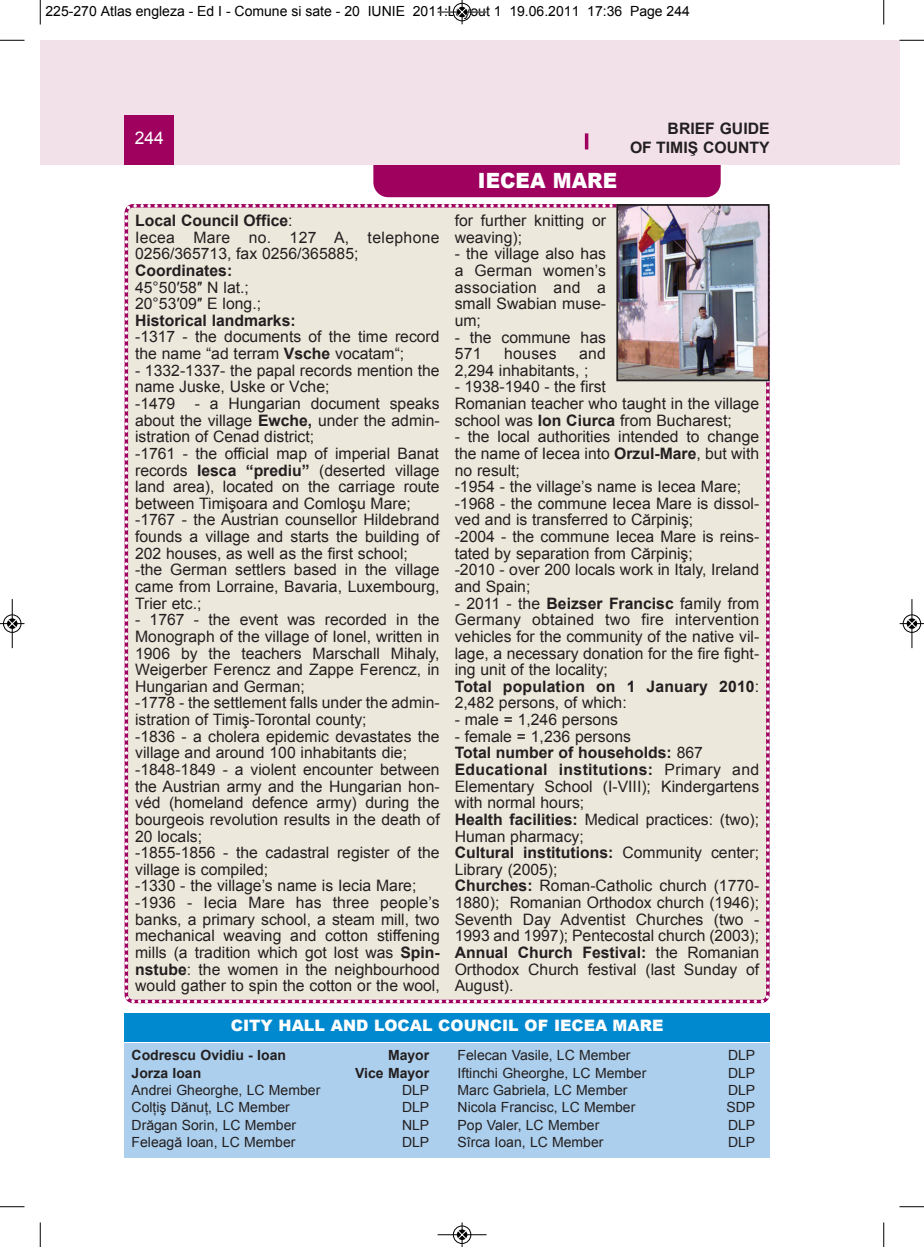
<style>
.page{position:relative;width:924px;height:1247px;background:#fff}
.page>*{position:absolute;margin:0;border:0;box-sizing:border-box;transform-origin:0 0}
.t1{font:900 21px "Arial";color:#fff;scale:.95 1}
.t2{font:17.5px "Arial";color:#fff}
.t3{font:15.75px/16.6px "Arial";color:#231f20}
.t4{font:700 15.75px/18.9px "Arial";color:#231f20;text-align:right}
.t5{font:900 15.75px "Arial";color:#fff}
.t6{font:14px "Arial";color:#231f20}
.t7{font:14px "Arial";color:#000}
.t8{font:700 14px "Arial";color:#231f20}
.s1{font-weight:700}
</style>
<div class="page">
<div style="left:373px;top:134px;width:348px;height:63px;background:#9e015e;border-radius:15px"></div>
<div style="left:40px;top:40px;width:844px;height:124px;background:#f3e1e9"></div>
<div style="left:125px;top:115px;width:49px;height:49px;background:#9e015e"></div>
<hr style="left:585px;top:133px;width:3px;height:16px;background:#9e015e">
<div style="left:884px;top:40px;width:15px;height:124px;background:#f3e1e9"></div>
<div style="left:124px;top:204px;width:646px;height:800px;background:#ece9dc"></div>
<svg style="left:131px;top:999px;width:4px;height:4px"></svg>
<div style="left:125px;top:1042px;width:644px;height:114px;background:#accfed"></div>
<div style="left:125px;top:1013px;width:644px;height:28px;background:#0089cf"></div>
<img style="left:619px;top:207px;width:147px;height:171px">
<div style="left:616px;top:204px;width:153px;height:177px;border:2px solid #231f20"></div>
<svg style="left:40px;top:0;width:1px;height:24px"></svg>
<svg style="left:0;top:40px;width:24px;height:1px"></svg>
<svg style="left:883px;top:0;width:1px;height:24px"></svg>
<svg style="left:899px;top:40px;width:25px;height:1px"></svg>
<svg style="left:40px;top:1222px;width:1px;height:24px"></svg>
<svg style="left:0;top:1206px;width:24px;height:1px"></svg>
<svg style="left:883px;top:1222px;width:1px;height:24px"></svg>
<svg style="left:899px;top:1206px;width:25px;height:1px"></svg>
<hr style="left:438px;top:12px;width:48px;height:1px;background:#000">
<div style="left:453px;top:3px;width:18px;height:18px;border:1px solid #000;border-radius:50%"></div>
<svg style="left:458px;top:0;width:8px;height:24px"></svg>
<hr style="left:438px;top:1234px;width:48px;height:1px;background:#000">
<div style="left:453px;top:1225px;width:18px;height:18px;border:1px solid #000;border-radius:50%"></div>
<svg style="left:458px;top:1222px;width:8px;height:24px"></svg>
<div style="left:3px;top:614px;width:19px;height:19px;border:1px solid #fff;border-radius:50%"></div>
<hr style="left:12px;top:599px;width:1px;height:49px;background:#000">
<div style="left:3px;top:614px;width:18px;height:18px;border:1px solid #000;border-radius:50%"></div>
<svg style="left:0;top:619px;width:24px;height:9px"></svg>
<div style="left:902px;top:614px;width:19px;height:19px;border:1px solid #fff;border-radius:50%"></div>
<hr style="left:911px;top:599px;width:1px;height:49px;background:#000">
<div style="left:903px;top:614px;width:18px;height:18px;border:1px solid #000;border-radius:50%"></div>
<svg style="left:900px;top:619px;width:24px;height:9px"></svg>
<p class="t7" style="left:46px;top:3px;width:646px">225-270 Atlas engleza - Ed I - Comune si sate - 20 IUNIE 2011:Layout 1 19.06.2011 17:36 Page 244</p>
<p class="t2" style="left:135px;top:128px;width:31px">244</p>
<p class="t4" style="left:630px;top:119px;width:141px">BRIEF GUIDE<br>OF TIMIŞ COUNTY</p>
<h1 class="t1" style="left:478px;top:165px;width:148px">IECEA MARE</h1>
<p class="t3" style="left:135px;top:212px;width:306px"><span class="s1">Local Council Office</span>:<br>Iecea Mare no. 127 A, telephone<br>0256/365713, fax 0256/365885;</p>
<p class="t4" style="left:135px;top:261px;width:99px">Coordinates:</p>
<p class="t3" style="left:135px;top:279px;width:128px">45°50′58″ N lat.;<br>20°53′09″ E long.;</p>
<p class="t4" style="left:135px;top:311px;width:162px">Historical landmarks:</p>
<p class="t3" style="left:135px;top:329px;width:306px">-1317 - the documents of the time record the name “ad terram <span class="s1">Vsche</span> vocatam“;</p>
<p class="t3" style="left:135px;top:362px;width:306px">- 1332-1337- the papal records mention the name Juske, Uske or Vche;<br>-1479 - a Hungarian document speaks about the village <span class="s1">Ewche,</span> under the admin&shy;istration of Cenad district;<br>-1761 - the official map of imperial Banat records <span class="s1">Iesca “prediu”</span> (deserted village land area), located on the carriage route between Timişoara and Comloşu Mare; -1767 - the Austrian counsellor Hildebrand founds a village and starts the building of 202 houses, as well as the first school;<br>-the German settlers based in the village came from Lorraine, Bavaria, Luxembourg, Trier etc.;</p>
<p class="t3" style="left:135px;top:611px;width:306px">- 1767 - the event was recorded in the Monograph of the village of Ionel, written in 1906 by the teachers Marschall Mihaly, Weigerber Ferencz and Zappe Ferencz, in Hungarian and German;<br>-1778 - the settlement falls under the admin&shy;istration of Timiş-Torontal county;<br>-1836 - a cholera epidemic devastates the village and around 100 inhabitants die; -1848-1849 - a violent encounter between the Austrian army and the Hungarian hon&shy;véd (homeland defence army) during the bourgeois revolution results in the death of 20 locals;<br>-1855-1856 - the cadastral register of the village is compiled;<br>-1330 - the village’s name is Iecia Mare; -1936 - Iecia Mare has three people’s banks, a primary school, a steam mill, two mechanical weaving and cotton stiffening mills (a tradition which got lost was <span class="s1">Spin&shy;nstube</span>: the women in the neighbourhood would gather to spin the cotton or the wool,</p>
<p class="t3" style="left:455px;top:212px;width:153px">for further knitting or weaving);</p>
<p class="t3" style="left:455px;top:245px;width:153px;text-align:justify">- the village also has a German women’s association and a small Swabian muse&shy;um;</p>
<p class="t3" style="left:455px;top:329px;width:153px">- the commune has<br>571</p>
<p class="t3" style="left:455px;top:345px;width:153px;text-indent:124px">and<br>2,294 inhabitants, ;</p>
<p class="t3" style="left:455px;top:378px;width:306px">- 1938-1940 - the first<br>Romanian teacher who taught in the village school was <span class="s1">Ion Ciurca</span> from Bucharest;</p>
<p class="t3" style="left:455px;top:428px;width:306px">- the local authorities intended to change the name of Iecea into <span class="s1">Orzul-Mare</span>, but with no result;<br>-1954 - the village’s name is Iecea Mare; -1968 - the commune Iecea Mare is dissol&shy;ved and is transferred to Cărpiniş;<br>-2004 - the commune Iecea Mare is reins&shy;tated by separation from Cărpiniş;<br>-2010 - over 200 locals work in Italy, Ireland and Spain;</p>
<p class="t3" style="left:455px;top:595px;width:306px">- 2011 - the <span class="s1">Beizser Francisc</span> family from Germany obtained two fire intervention vehicles for the community of the native vil&shy;lage, a necessary donation for the fire fight&shy;ing unit of the locality;<br><span class="s1">Total population on 1 January 2010</span>:<br>2,482 persons, of which:</p>
<p class="t3" style="left:455px;top:711px;width:165px">- male = 1,246 persons</p>
<p class="t3" style="left:455px;top:728px;width:306px">- female = 1,236 persons<br><span class="s1">Total number of households:</span> 867<br><span class="s1">Educational institutions:</span> Primary and Elementary School (I-VIII); Kindergartens with normal hours;<br><span class="s1">Health facilities:</span> Medical practices: (two); Human pharmacy;<br><span class="s1">Cultural institutions:</span> Community center; Library (2005);<br><span class="s1">Churches:</span> Roman-Catholic church (1770- 1880); Romanian Orthodox church (1946); Seventh Day Adventist Churches (two - 1993 and 1997); Pentecostal church (2003); <span class="s1">Annual Church Festival:</span> the Romanian Orthodox Church festival (last Sunday of August).</p>
<p class="t3" style="left:504px;top:345px;width:54px">houses</p>
<p class="t5" style="left:231px;top:1013px;width:434px">CITY HALL AND LOCAL COUNCIL OF IECEA MARE</p>
<p class="t8" style="left:132px;top:1047px;width:156px">Codrescu Ovidiu - Ioan</p>
<p class="t8" style="left:388px;top:1047px;width:43px">Mayor</p>
<p class="t8" style="left:132px;top:1064px;width:71px">Jorza Ioan</p>
<p class="t8" style="left:355px;top:1064px;width:76px">Vice Mayor</p>
<p class="t6" style="left:132px;top:1082px;width:190px">Andrei Gheorghe, LC Member</p>
<p class="t6" style="left:402px;top:1082px;width:29px">DLP</p>
<p class="t6" style="left:132px;top:1099px;width:160px">Colţiş Dănuţ, LC Member</p>
<p class="t6" style="left:402px;top:1099px;width:29px">DLP</p>
<p class="t6" style="left:132px;top:1116px;width:166px">Drăgan Sorin, LC Member</p>
<p class="t6" style="left:402px;top:1116px;width:29px">NLP</p>
<p class="t6" style="left:132px;top:1134px;width:165px">Feleagă Ioan, LC Member</p>
<p class="t6" style="left:402px;top:1134px;width:29px">DLP</p>
<p class="t6" style="left:458px;top:1047px;width:174px">Felecan Vasile, LC Member</p>
<p class="t6" style="left:728px;top:1047px;width:29px">DLP</p>
<p class="t6" style="left:458px;top:1064px;width:190px">Iftinchi Gheorghe, LC Member</p>
<p class="t6" style="left:728px;top:1064px;width:29px">DLP</p>
<p class="t6" style="left:458px;top:1082px;width:171px">Marc Gabriela, LC Member</p>
<p class="t6" style="left:728px;top:1082px;width:29px">DLP</p>
<p class="t6" style="left:458px;top:1099px;width:179px">Nicola Francisc, LC Member</p>
<p class="t6" style="left:726px;top:1099px;width:30px">SDP</p>
<p class="t6" style="left:458px;top:1116px;width:143px">Pop Valer, LC Member</p>
<p class="t6" style="left:728px;top:1116px;width:29px">DLP</p>
<p class="t6" style="left:458px;top:1134px;width:147px">Sîrca Ioan, LC Member</p>
<p class="t6" style="left:728px;top:1134px;width:29px">DLP</p>
</div>
